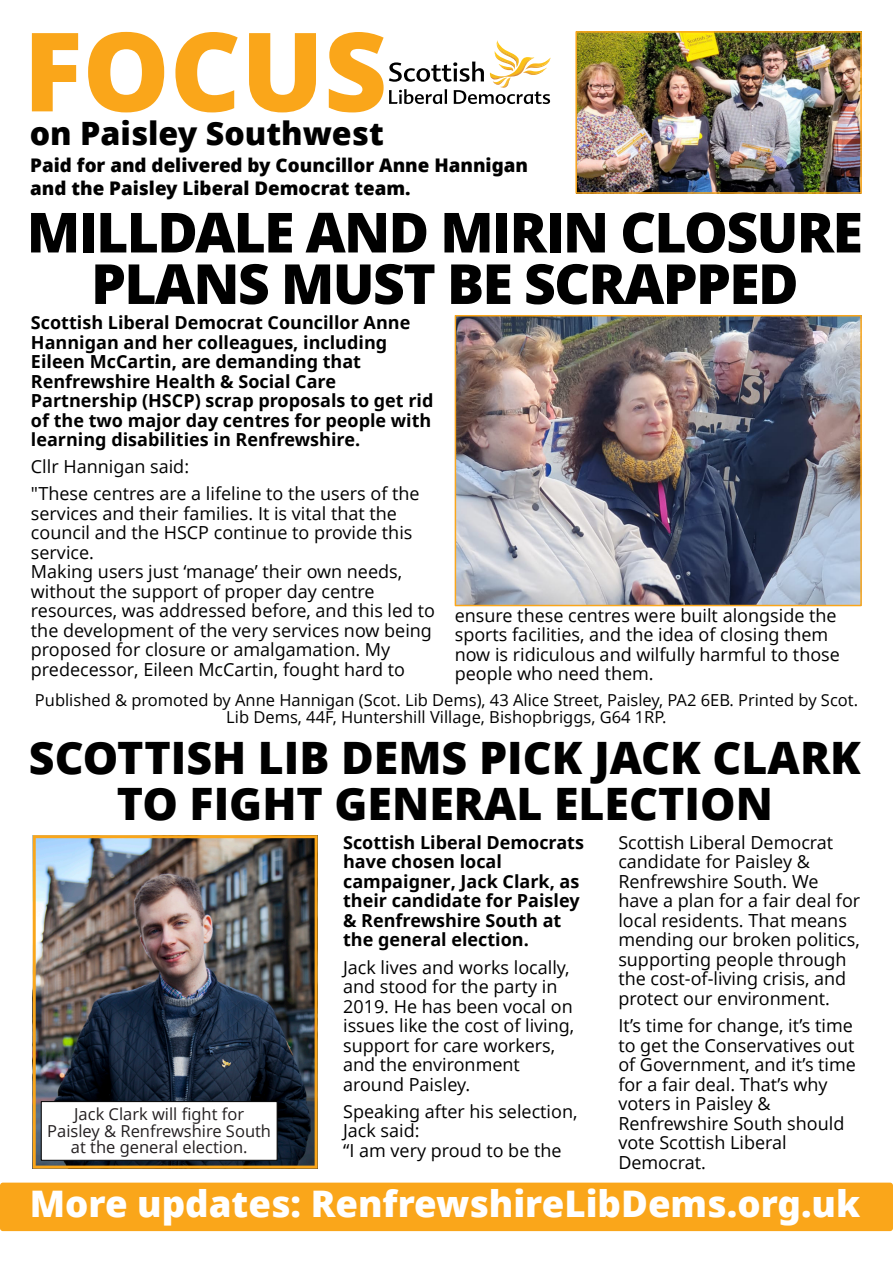
<style>
.page{position:relative;width:893px;height:1263px;background:#fff}
.page>*{position:absolute;margin:0;border:0;box-sizing:border-box;transform-origin:0 0}
.t1{font:800 109.65px "Open Sans";color:#faa61a}
.t2{font:800 55.35px/51.4px "Open Sans";letter-spacing:-.03em;color:#000;text-align:center}
.t3{font:800 44.7px/46.3px "Open Sans";color:#000;text-align:center}
.t4{font:800 36.6px "Open Sans";color:#fff}
.t5{font:800 32.1px "Open Sans";color:#000}
.t6{font:800 18.75px/23.2px "Open Sans";color:#000}
.t7{font:18px/19.5px "Open Sans";color:#000}
.t8{font:700 18px/19.5px "Open Sans";color:#000}
.t9{font:16.5px/16.5px "Open Sans";color:#000;text-align:center}
.t10{font:16.5px/16.5px "Open Sans";color:#231f20;text-align:center}
</style>
<div class="page">
<img style="left:578px;top:34px;width:281px;height:157px">
<div style="left:575px;top:31px;width:287px;height:163px;border:2px solid #faa61a"></div>
<svg style="left:389px;top:40px;width:161px;height:64px"></svg>
<div style="left:0;top:1182px;width:893px;height:49px;background:#faa61a;border-radius:3px"></div>
<img style="left:33px;top:835px;width:285px;height:333px">
<div style="left:41px;top:1101px;width:236px;height:59px;background:#fff;border:1px solid #000"></div>
<img style="left:458px;top:318px;width:401px;height:285px">
<div style="left:455px;top:315px;width:407px;height:291px;border:2px solid #faa61a"></div>
<h1 class="t1" style="left:23px;top:27px;width:365px">FOCUS</h1>
<h3 class="t5" style="left:30px;top:120px;width:355px">on Paisley Southwest</h3>
<p class="t6" style="left:30px;top:155px;width:499px">Paid for and delivered by Councillor Anne Hannigan and the Paisley Liberal Democrat team.</p>
<h2 class="t2" style="left:27px;top:212px;width:838px">MILLDALE AND MIRIN CLOSURE<br>PLANS MUST BE SCRAPPED</h2>
<p class="t8" style="left:31px;top:315px;width:404px">Scottish Liberal Democrat Councillor Anne Hannigan and her colleagues, including Eileen McCartin, are demanding that Renfrewshire Health &amp; Social Care Partnership (HSCP) scrap proposals to get rid of the two major day centres for people with learning disabilities in Renfrewshire.</p>
<p class="t7" style="left:31px;top:455px;width:390px;line-height:27px">Cllr Hannigan said:<br>"These centres are a lifeline to the users of the</p>
<p class="t7" style="left:31px;top:505px;width:406px">services and their families. It is vital that the council and the HSCP continue to provide this service.<br>Making users just ‘manage’ their own needs, without the support of proper day centre resources, was addressed before, and this led to the development of the very services now being proposed for closure or amalgamation. My predecessor, Eileen McCartin, fought hard to</p>
<p class="t7" style="left:455px;top:607px;width:387px">ensure these centres were built alongside the sports facilities, and the idea of closing them now is ridiculous and wilfully harmful to those people who need them.</p>
<p class="t9" style="left:35px;top:694px;width:825px">Published &amp; promoted by Anne Hannigan (Scot. Lib Dems), 43 Alice Street, Paisley, PA2 6EB. Printed by Scot.<br>Lib Dems, 44F, Huntershill Village, Bishopbriggs, G64 1RP.</p>
<h3 class="t3" style="left:29px;top:739px;width:833px">SCOTTISH LIB DEMS PICK JACK CLARK<br>TO FIGHT GENERAL ELECTION</h3>
<p class="t8" style="left:343px;top:834px;width:242px">Scottish Liberal Democrats have chosen local campaigner, Jack Clark, as their candidate for Paisley &amp; Renfrewshire South at the general election.</p>
<p class="t7" style="left:343px;top:959px;width:233px">Jack lives and works locally, and stood for the party in<br>2019. He has been vocal on issues like the cost of living, support for care workers, and the environment around Paisley.</p>
<p class="t7" style="left:343px;top:1103px;width:236px">Speaking after his selection,<br>Jack said:<br>“I am very proud to be the</p>
<p class="t7" style="left:618px;top:834px;width:243px">Scottish Liberal Democrat candidate for Paisley &amp;<br>Renfrewshire South. We have a plan for a fair deal for local residents. That means mending our broken politics, supporting people through the cost-of-living crisis, and protect our environment.</p>
<p class="t7" style="left:618px;top:1017px;width:239px">It’s time for change, it’s time to get the Conservatives out of Government, and it’s time for a fair deal. That’s why voters in Paisley &amp;<br>Renfrewshire South should vote Scottish Liberal<br>Democrat.</p>
<p class="t10" style="left:47px;top:1107px;width:225px">Jack Clark will fight for<br>Paisley &amp; Renfrewshire South at the general election.</p>
<h3 class="t4" style="left:30px;top:1189px;width:832px">More updates: RenfrewshireLibDems.org.uk</h3>
</div>
